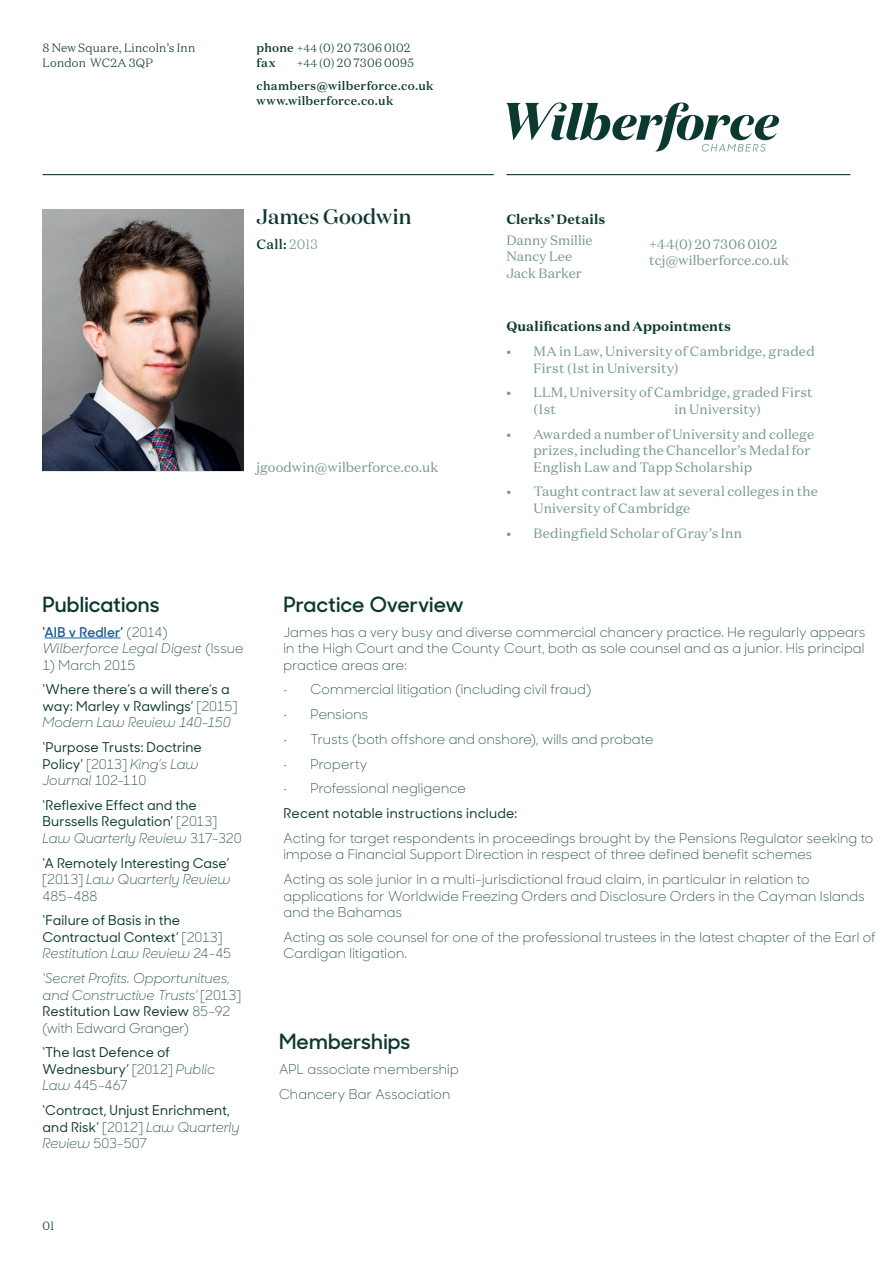
<style>
.page{position:relative;width:893px;height:1263px;background:#fff}
.page>*{position:absolute;margin:0;border:0;box-sizing:border-box;transform-origin:0 0}
.t1{font:600 21px "Sharp Sans No 1";letter-spacing:.005em;color:#0b3930}
.t2{font:500 21px "Domaine Display";letter-spacing:.01em;color:#0b3930}
.t3{font:300 13.5px/16.5px "Sharp Sans No 1";letter-spacing:.015em;color:#0b3930}
.t4{font:500 13.5px/16.5px "Sharp Sans No 1";letter-spacing:.005em;color:#0b3930}
.t5{font:13.5px/16.5px "Domaine Text";letter-spacing:.01em;color:#76998f}
.t6{font:italic 300 13.5px/16.5px "Sharp Sans No 1";color:#0b3930}
.t7{font:700 13.5px "Domaine Text";letter-spacing:.005em;color:#0b3930}
.t8{font:500 13.5px "Domaine Text";color:#0b3930}
.t9{font:500 12px/23.5px "Domaine Text";letter-spacing:.025em;color:#0b3930}
.t10{font:300 12px/15px "Domaine Text";letter-spacing:.015em;color:#0b3930}
.s1{font-weight:500}
.s2{font-size:10.5px}
.s3{font-weight:300;font-size:10.5px}
.s4{font-weight:300}
.s5{font-weight:300;color:#76998f}
.s6{font-weight:600;font-style:normal}
.s7{font-weight:600;font-style:normal;color:#175d9e}
.s8{font-style:normal}
.s9{font-weight:300;font-style:italic}
.s10{font-weight:500;font-style:normal}
</style>
<div class="page">
<svg style="left:506px;top:103px;width:273px;height:49px"></svg>
<hr style="left:506px;top:174px;width:344px;height:1px;background:#0b3930">
<hr style="left:43px;top:174px;width:451px;height:1px;background:#0b3930">
<hr style="left:45px;top:638px;width:76px;height:1px;background:#175d9e">
<img style="left:43px;top:209px;width:201px;height:262px">
<p class="t10" style="left:43px;top:40px;width:154px">8 New Square, Lincoln’s Inn<br>London WC2A 3QP</p>
<p class="t10" style="left:257px;top:40px;width:155px"><span class="s1">phone</span> <span class="s2">+44</span> (0) 20 7306 0102 <span class="s1">fax</span></p>
<p class="t9" style="left:257px;top:51px;width:178px;text-indent:41px"><span class="s3">+44</span> <span class="s4">(0) 20 7306 0095 </span>chambers@wilberforce.co.uk</p>
<p class="t9" style="left:257px;top:89px;width:138px">www.wilberforce.co.uk</p>
<h1 class="t2" style="left:256px;top:203px;width:157px">James Goodwin</h1>
<p class="t8" style="left:256px;top:235px;width:63px">Call: <span class="s5">2013</span></p>
<p class="t5" style="left:257px;top:458px;width:183px">jgoodwin@wilberforce.co.uk</p>
<p class="t7" style="left:506px;top:210px;width:101px">Clerks’ Details</p>
<p class="t5" style="left:506px;top:232px;width:88px">Danny Smillie<br>Nancy Lee<br>Jack Barker</p>
<p class="t5" style="left:649px;top:236px;width:141px">+44(0) 20 7306 0102 tcj@wilberforce.co.uk</p>
<p class="t7" style="left:506px;top:318px;width:226px">Qualifications and Appointments</p>
<p class="t5" style="left:533px;top:343px;width:283px;text-indent:-27px">• MA in Law, University of Cambridge, graded<br>First (1st in University)</p>
<p class="t5" style="left:533px;top:384px;width:281px;text-indent:-27px">• LLM, University of Cambridge, graded First (1st</p>
<p class="t5" style="left:674px;top:401px;width:88px">in University)</p>
<p class="t5" style="left:533px;top:425px;width:282px;text-indent:-27px">• Awarded a number of University and college prizes, including the Chancellor’s Medal for<br>English Law and Tapp Scholarship</p>
<p class="t5" style="left:533px;top:483px;width:286px;text-indent:-27px">• Taught contract law at several colleges in the<br>University of Cambridge</p>
<p class="t5" style="left:506px;top:524px;width:237px">• Bedingfield Scholar of Gray’s Inn</p>
<h1 class="t1" style="left:43px;top:589px;width:119px">Publications</h1>
<p class="t6" style="left:43px;top:624px;width:202px"><span class="s6">‘</span><span class="s7">AIB v Redler</span><span class="s6">’</span> <span class="s8">(2014)<br></span>Wilberforce Legal Digest <span class="s8">(Issue</span></p>
<p class="t3" style="left:43px;top:656px;width:94px">1) March 2015</p>
<p class="t4" style="left:43px;top:681px;width:196px">‘Where there’s a will there’s a way: Marley v Rawlings’ <span class="s4">[2015]<br></span><span class="s9">Modern Law Review 140-150</span></p>
<p class="t4" style="left:43px;top:738px;width:161px">‘Purpose Trusts: Doctrine<br>Policy’ <span class="s4">[2013]</span> <span class="s9">King’s Law<br>Journal</span> <span class="s4">102-110</span></p>
<p class="t4" style="left:43px;top:796px;width:201px">‘Reflexive Effect and the<br>Burssells Regulation’ <span class="s4">[2013]<br></span><span class="s9">Law Quarterly Review</span> <span class="s4">317-320</span></p>
<p class="t4" style="left:43px;top:854px;width:190px;text-align:justify">‘A Remotely Interesting Case’ <span class="s4">[2013]</span> <span class="s9">Law Quarterly Review </span><span class="s4">485-488</span></p>
<p class="t4" style="left:43px;top:912px;width:190px">‘Failure of Basis in the<br>Contractual Context’ <span class="s4">[2013]<br></span><span class="s9">Restitution Law Review</span> <span class="s4">24-45</span></p>
<p class="t6" style="left:43px;top:970px;width:200px">‘Secret Profits. Opportunitues, and Constructive Trusts’ <span class="s8">[2013]<br></span><span class="s10">Restitution Law Review</span> <span class="s8">85-92 (with Edward Granger)</span></p>
<p class="t4" style="left:43px;top:1043px;width:174px">‘The last Defence of<br>Wednesbury’ <span class="s4">[2012]</span> <span class="s9">Public<br>Law</span> <span class="s4">445-467</span></p>
<p class="t4" style="left:43px;top:1101px;width:199px">‘Contract, Unjust Enrichment, and Risk’ <span class="s4">[2012]</span> <span class="s9">Law Quarterly<br>Review</span> <span class="s4">503-507</span></p>
<p class="t10" style="left:43px;top:1218px;width:13px">01</p>
<h1 class="t1" style="left:284px;top:589px;width:182px">Practice Overview</h1>
<p class="t3" style="left:284px;top:623px;width:583px;text-align:justify">James has a very busy and diverse commercial chancery practice. He regularly appears in the High Court and the County Court, both as sole counsel and as a junior. His principal practice areas are:</p>
<p class="t3" style="left:284px;top:681px;width:309px">• Commercial litigation (including civil fraud)</p>
<p class="t3" style="left:284px;top:705px;width:86px">• Pensions</p>
<p class="t3" style="left:284px;top:730px;width:371px">• Trusts (both offshore and onshore), wills and probate</p>
<p class="t3" style="left:284px;top:755px;width:85px">• Property</p>
<p class="t3" style="left:284px;top:780px;width:184px">• Professional negligence</p>
<p class="t4" style="left:284px;top:804px;width:235px">Recent notable instructions include:</p>
<p class="t3" style="left:284px;top:829px;width:591px">Acting for target respondents in proceedings brought by the Pensions Regulator seeking to impose a Financial Support Direction in respect of three defined benefit schemes</p>
<p class="t3" style="left:284px;top:870px;width:583px">Acting as sole junior in a multi-jurisdictional fraud claim, in particular in relation to applications for Worldwide Freezing Orders and Disclosure Orders in the Cayman Islands and the Bahamas</p>
<p class="t3" style="left:284px;top:928px;width:594px">Acting as sole counsel for one of the professional trustees in the latest chapter of the Earl of<br>Cardigan litigation.</p>
<h1 class="t1" style="left:279px;top:1026px;width:133px">Memberships</h1>
<p class="t3" style="left:279px;top:1056px;width:181px;line-height:24.8px">APL associate membership<br>Chancery Bar Association</p>
</div>
